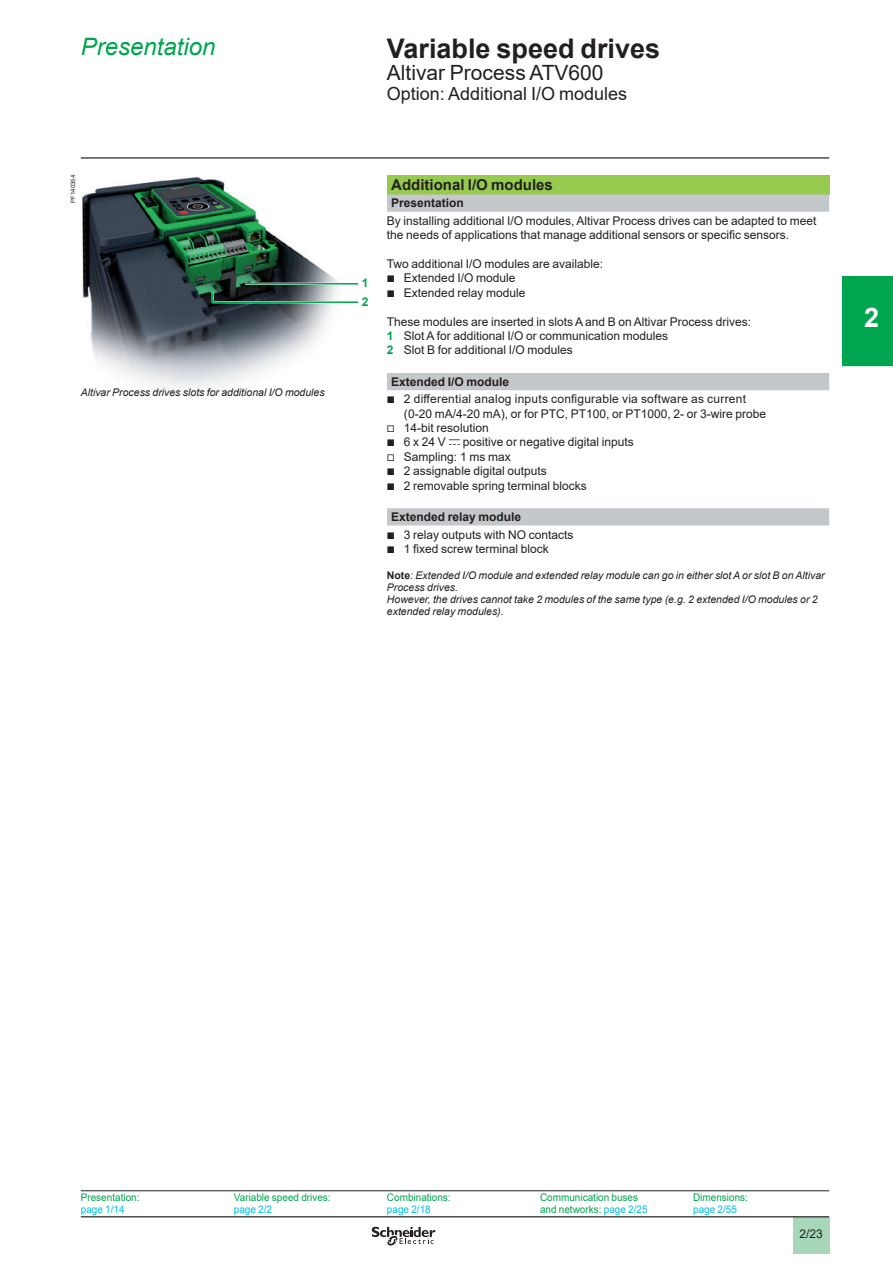
<style>
.page{position:relative;width:893px;height:1263px;background:#fff}
.page>*{position:absolute;margin:0;border:0;box-sizing:border-box;transform-origin:0 0}
._0_TitleLev1{font:700 27px "Arial";color:#231f20}
.t1{font:700 27px "Arial";color:#fff}
._0_Topic{font:italic 24px "Arial";color:#00a54f}
._0_TitleLev2{font:21px "Arial";color:#231f20}
._0_TitleLev3{font:18px "Arial";color:#231f20}
._1_Section_3__10{font:700 15px "Arial";color:#231f20}
._1_Text__8{font:12px/14.4px "Arial";color:#231f20}
._1_Text__8-2{font:12px/14.4px "Arial";letter-spacing:.02em;color:#231f20}
._1_Section_4__8{font:700 12px "Arial";color:#231f20}
._1_Text__7{font:700 12px "Arial";color:#00a54f}
._1_Legend___Nota__7{font:italic 10.5px/12px "Arial";color:#231f20}
._0_SeePage{font:10.5px/12px "Arial";color:#00a54f;scale:.95 1}
._0_SeePage-2{font:10.5px "Arial";color:#00bde5;scale:.95 1}
.Picture_Number{font:6px "Arial";color:#231f20}
.s1{font-family:"Graph Schneider"}
.s2{font-weight:700;color:#00a54f}
.s3{font-weight:700;font-style:normal}
.s4{color:#00bde5}
</style>
<div class="page">
<hr style="left:81px;top:157px;width:748px;height:2px;background:#231f20">
<div style="left:793px;top:1217px;width:36px;height:37px;background:#a7d7b8"></div>
<hr style="left:81px;top:1216px;width:748px;height:1px;background:#231f20">
<svg style="left:372px;top:1226px;width:63px;height:20px"></svg>
<div style="left:387px;top:175px;width:442px;height:19px;background:#96ca4e"></div>
<svg style="left:387px;top:194px;width:442px;height:331px"></svg>
<hr style="left:81px;top:1190px;width:153px;height:1px;background:#231f20">
<hr style="left:234px;top:1190px;width:153px;height:1px;background:#231f20">
<hr style="left:387px;top:1190px;width:153px;height:1px;background:#231f20">
<hr style="left:540px;top:1190px;width:153px;height:1px;background:#231f20">
<hr style="left:693px;top:1190px;width:136px;height:1px;background:#231f20">
<img style="left:82px;top:177px;width:257px;height:213px">
<hr style="left:245px;top:283px;width:113px;height:2px;background:#00a54f">
<svg style="left:211px;top:291px;width:148px;height:13px;background:#627972"></svg>
<div style="left:842px;top:276px;width:51px;height:90px;background:#00a54f"></div>
<p class="_0_Topic" style="left:81px;top:31px;width:136px">Presentation</p>
<p class="_0_TitleLev1" style="left:387px;top:29px;width:275px">Variable speed drives</p>
<p class="_0_TitleLev2" style="left:387px;top:58px;width:218px">Altivar Process ATV600</p>
<p class="_0_TitleLev3" style="left:387px;top:81px;width:242px">Option: Additional I/O modules</p>
<p class="Picture_Number" style="left:69px;top:203px;width:29px;rotate:-90deg">PF140354</p>
<p class="_1_Legend___Nota__7" style="left:81px;top:386px;width:245px">Altivar Process drives slots for additional I/O modules</p>
<p class="_1_Text__7" style="left:362px;top:274px;width:8px">1</p>
<p class="_1_Text__7" style="left:362px;top:294px;width:8px">2</p>
<p class="_1_Section_3__10" style="left:391px;top:174px;width:163px">Additional I/O modules</p>
<p class="_1_Section_4__8" style="left:391px;top:195px;width:74px">Presentation</p>
<p class="_1_Text__8" style="left:387px;top:213px;width:431px">By installing additional I/O modules, Altivar Process drives can be adapted to meet the needs of applications that manage additional sensors or specific sensors.</p>
<p class="_1_Text__8" style="left:387px;top:256px;width:218px">Two additional I/O modules are available:</p>
<p class="_1_Text__8" style="left:387px;top:271px;width:130px"><span class="s1">b</span> Extended I/O module</p>
<p class="_1_Text__8" style="left:387px;top:285px;width:140px"><span class="s1">b</span> Extended relay module</p>
<p class="_1_Text__8" style="left:387px;top:314px;width:366px">These modules are inserted in slots A and B on Altivar Process drives:</p>
<p class="_1_Text__8" style="left:387px;top:328px;width:283px"><span class="s2">1</span> Slot A for additional I/O or communication modules</p>
<p class="_1_Text__8" style="left:387px;top:343px;width:187px"><span class="s2">2</span> Slot B for additional I/O modules</p>
<p class="_1_Section_4__8" style="left:391px;top:373px;width:120px">Extended I/O module</p>
<p class="_1_Text__8-2" style="left:404px;top:392px;width:364px;text-indent:-17px"><span class="s1">b</span> 2 differential analog inputs configurable via software as current (0-20 mA/4-20 mA), or for PTC, PT100, or PT1000, 2- or 3-wire probe</p>
<p class="_1_Text__8" style="left:387px;top:420px;width:103px"><span class="s1">v</span> 14-bit resolution</p>
<p class="_1_Text__8" style="left:387px;top:435px;width:248px"><span class="s1">b</span> 6 x 24 V <span class="s1">c</span> positive or negative digital inputs</p>
<p class="_1_Text__8" style="left:387px;top:449px;width:125px"><span class="s1">v</span> Sampling: 1 ms max</p>
<p class="_1_Text__8" style="left:387px;top:464px;width:161px"><span class="s1">b</span> 2 assignable digital outputs</p>
<p class="_1_Text__8" style="left:387px;top:478px;width:201px"><span class="s1">b</span> 2 removable spring terminal blocks</p>
<p class="_1_Section_4__8" style="left:391px;top:509px;width:132px">Extended relay module</p>
<p class="_1_Text__8" style="left:387px;top:527px;width:188px"><span class="s1">b</span> 3 relay outputs with NO contacts</p>
<p class="_1_Text__8" style="left:387px;top:541px;width:163px"><span class="s1">b</span> 1 fixed screw terminal block</p>
<p class="_1_Legend___Nota__7" style="left:387px;top:570px;width:439px"><span class="s3">Note</span>: Extended I/O module and extended relay module can go in either slot A or slot B on Altivar<br>Process drives.</p>
<p class="_1_Legend___Nota__7" style="left:387px;top:594px;width:432px">However, the drives cannot take 2 modules of the same type (e.g. 2 extended I/O modules or 2 extended relay modules).</p>
<h1 class="t1" style="left:864px;top:299px;width:17px">2</h1>
<p class="_0_SeePage" style="left:81px;top:1191px;width:63px">Presentation:</p>
<p class="_0_SeePage-2" style="left:81px;top:1201px;width:48px">page 1/14</p>
<p class="_0_SeePage" style="left:234px;top:1191px;width:103px">Variable speed drives:</p>
<p class="_0_SeePage-2" style="left:234px;top:1201px;width:42px">page 2/2</p>
<p class="_0_SeePage" style="left:387px;top:1191px;width:69px">Combinations:</p>
<p class="_0_SeePage-2" style="left:387px;top:1201px;width:48px">page 2/18</p>
<p class="_0_SeePage" style="left:540px;top:1191px;width:115px">Communication buses and networks: <span class="s4">page 2/25</span></p>
<p class="_0_SeePage" style="left:693px;top:1191px;width:59px">Dimensions:</p>
<p class="_0_SeePage-2" style="left:693px;top:1202px;width:48px">page 2/55</p>
<p class="_1_Text__8" style="left:799px;top:1226px;width:25px">2/23</p>
</div>
